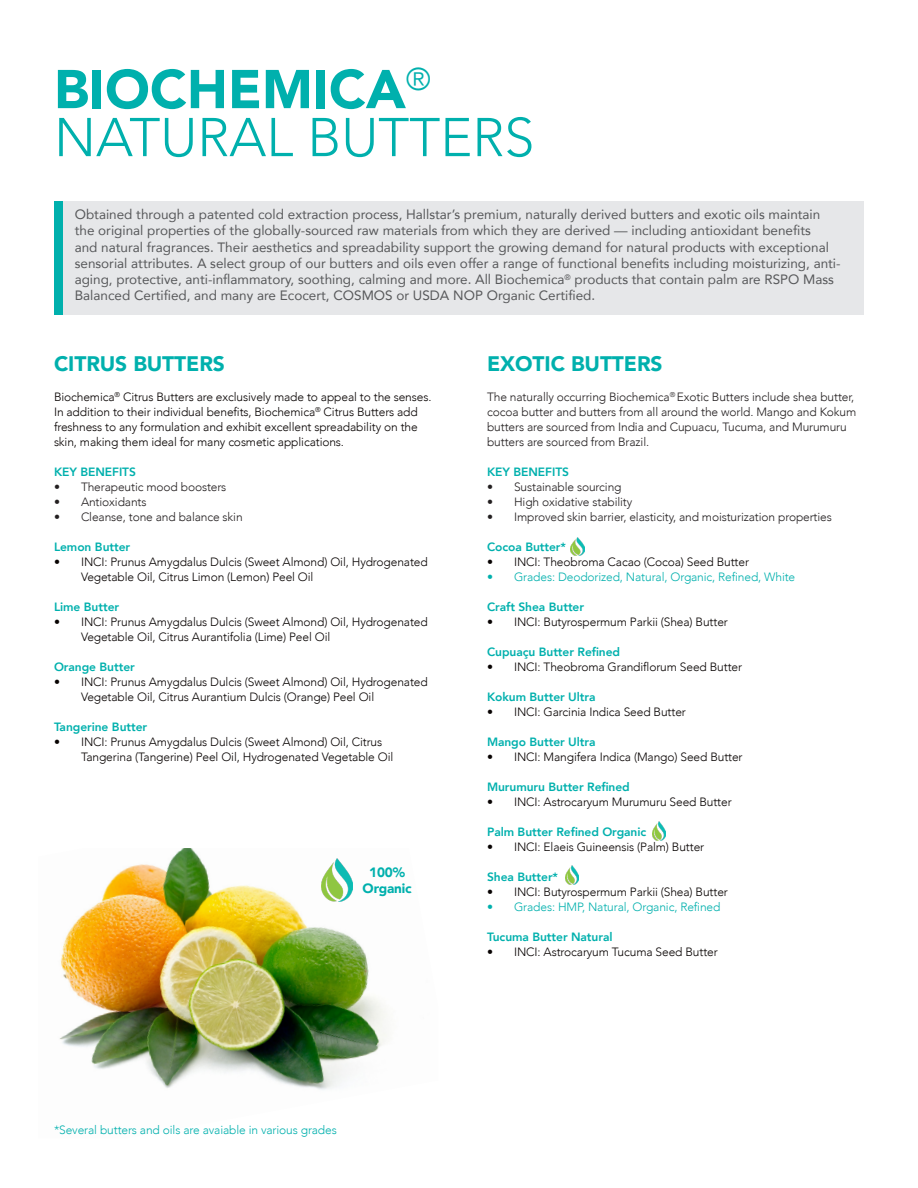
<style>
.page{position:relative;width:918px;height:1188px;background:#fff}
.page>*{position:absolute;margin:0;border:0;box-sizing:border-box;transform-origin:0 0}
.t1{font:300 54px/48px "Avenir";color:#00b0ad}
.NEW_body_copy{font:900 21px "Avenir";letter-spacing:-.005em;color:#00b0ad}
.t2{font:13.5px/16.2px "Avenir";color:#57585a}
.NEW_body_copy-2{font:900 13.5px "Avenir";letter-spacing:-.01em;color:#00b0ad}
.NEW_body_copy-3{font:300 12px/15px "Avenir";letter-spacing:-.01em;color:#080302}
.NEW_body_copy-4{font:300 12px/15px "Avenir";letter-spacing:-.01em;color:#231f20}
.NEW_body_copy-5{font:800 12px "Avenir";letter-spacing:-.005em;color:#00b0ad}
.NEW_body_copy-6{font:300 12px "Avenir";letter-spacing:-.01em;color:#00b0ad}
.s1{font-weight:900}
</style>
<div class="page">
<div style="left:61px;top:201px;width:803px;height:114px;background:#e6e7e9"></div>
<div style="left:54px;top:201px;width:9px;height:114px;background:#00b0ad"></div>
<img style="left:571px;top:537px;width:13px;height:19px">
<img style="left:565px;top:866px;width:13px;height:18px">
<img style="left:652px;top:822px;width:14px;height:18px">
<img style="left:59px;top:848px;width:328px;height:242px">
<img style="left:321px;top:859px;width:31px;height:43px">
<p class="t1" style="left:54px;top:66px;width:482px"><span class="s1">BIOCHEMICA</span><sup>®<br></sup>NATURAL BUTTERS</p>
<p class="t2" style="left:75px;top:206px;width:767px">Obtained through a patented cold extraction process, Hallstar’s premium, naturally derived butters and exotic oils maintain the original properties of the globally-sourced raw materials from which they are derived — including antioxidant benefits<br>and natural fragrances. Their aesthetics and spreadability support the growing demand for natural products with exceptional sensorial attributes. A select group of our butters and oils even offer a range of functional benefits including moisturizing, anti&shy;aging, protective, anti-inflammatory, soothing, calming and more. All Biochemica<sup>®</sup> products that contain palm are RSPO Mass Balanced Certified, and many are Ecocert, COSMOS or USDA NOP Organic Certified.</p>
<p class="NEW_body_copy" style="left:54px;top:346px;width:172px">CITRUS BUTTERS</p>
<p class="NEW_body_copy-3" style="left:54px;top:390px;width:379px">Biochemica<sup>®</sup> Citrus Butters are exclusively made to appeal to the senses.<br>In addition to their individual benefits, Biochemica<sup>®</sup> Citrus Butters add freshness to any formulation and exhibit excellent spreadability on the skin, making them ideal for many cosmetic applications.</p>
<p class="NEW_body_copy-5" style="left:54px;top:463px;width:83px">KEY BENEFITS</p>
<p class="NEW_body_copy-4" style="left:54px;top:480px;width:174px">• Therapeutic mood boosters</p>
<p class="NEW_body_copy-4" style="left:54px;top:495px;width:94px">• Antioxidants</p>
<p class="NEW_body_copy-4" style="left:54px;top:510px;width:190px">• Cleanse, tone and balance skin</p>
<p class="NEW_body_copy-5" style="left:54px;top:538px;width:78px">Lemon Butter</p>
<p class="NEW_body_copy-3" style="left:81px;top:555px;width:348px;text-indent:-27px">• INCI: Prunus Amygdalus Dulcis (Sweet Almond) Oil, Hydrogenated<br>Vegetable Oil, Citrus Limon (Lemon) Peel Oil</p>
<p class="NEW_body_copy-5" style="left:54px;top:598px;width:67px">Lime Butter</p>
<p class="NEW_body_copy-3" style="left:81px;top:615px;width:348px;text-indent:-27px">• INCI: Prunus Amygdalus Dulcis (Sweet Almond) Oil, Hydrogenated<br>Vegetable Oil, Citrus Aurantifolia (Lime) Peel Oil</p>
<p class="NEW_body_copy-5" style="left:54px;top:658px;width:82px">Orange Butter</p>
<p class="NEW_body_copy-3" style="left:81px;top:675px;width:348px;text-indent:-27px">• INCI: Prunus Amygdalus Dulcis (Sweet Almond) Oil, Hydrogenated<br>Vegetable Oil, Citrus Aurantium Dulcis (Orange) Peel Oil</p>
<p class="NEW_body_copy-5" style="left:54px;top:718px;width:95px">Tangerine Butter</p>
<p class="NEW_body_copy-3" style="left:81px;top:735px;width:314px;text-indent:-27px">• INCI: Prunus Amygdalus Dulcis (Sweet Almond) Oil, Citrus<br>Tangerina (Tangerine) Peel Oil, Hydrogenated Vegetable Oil</p>
<p class="NEW_body_copy-2" style="left:369px;top:860px;width:37px">100%</p>
<p class="NEW_body_copy-2" style="left:363px;top:877px;width:51px">Organic</p>
<p class="NEW_body_copy" style="left:487px;top:346px;width:177px">EXOTIC BUTTERS</p>
<p class="NEW_body_copy-4" style="left:487px;top:390px;width:371px">The naturally occurring Biochemica<sup>®</sup> Exotic Butters include shea butter, cocoa butter and butters from all around the world. Mango and Kokum butters are sourced from India and Cupuacu, Tucuma, and Murumuru butters are sourced from Brazil.</p>
<p class="NEW_body_copy-5" style="left:487px;top:463px;width:83px">KEY BENEFITS</p>
<p class="NEW_body_copy-4" style="left:487px;top:480px;width:136px">• Sustainable sourcing</p>
<p class="NEW_body_copy-4" style="left:487px;top:495px;width:147px">• High oxidative stability</p>
<p class="NEW_body_copy-4" style="left:487px;top:510px;width:346px">• Improved skin barrier, elasticity, and moisturization properties</p>
<p class="NEW_body_copy-5" style="left:487px;top:538px;width:81px">Cocoa Butter*</p>
<p class="NEW_body_copy-3" style="left:487px;top:555px;width:263px">• INCI: Theobroma Cacao (Cocoa) Seed Butter</p>
<p class="NEW_body_copy-6" style="left:487px;top:570px;width:310px">• Grades: Deodorized, Natural, Organic, Refined, White</p>
<p class="NEW_body_copy-5" style="left:487px;top:598px;width:99px">Craft Shea Butter</p>
<p class="NEW_body_copy-3" style="left:487px;top:615px;width:242px">• INCI: Butyrospermum Parkii (Shea) Butter</p>
<p class="NEW_body_copy-5" style="left:487px;top:643px;width:135px">Cupuaçu Butter Refined</p>
<p class="NEW_body_copy-3" style="left:487px;top:660px;width:257px">• INCI: Theobroma Grandiflorum Seed Butter</p>
<p class="NEW_body_copy-5" style="left:487px;top:688px;width:110px">Kokum Butter Ultra</p>
<p class="NEW_body_copy-3" style="left:487px;top:705px;width:200px">• INCI: Garcinia Indica Seed Butter</p>
<p class="NEW_body_copy-5" style="left:487px;top:733px;width:110px">Mango Butter Ultra</p>
<p class="NEW_body_copy-3" style="left:487px;top:750px;width:257px">• INCI: Mangifera Indica (Mango) Seed Butter</p>
<p class="NEW_body_copy-5" style="left:487px;top:778px;width:144px">Murumuru Butter Refined</p>
<p class="NEW_body_copy-3" style="left:487px;top:795px;width:246px">• INCI: Astrocaryum Murumuru Seed Butter</p>
<p class="NEW_body_copy-5" style="left:487px;top:823px;width:161px">Palm Butter Refined Organic</p>
<p class="NEW_body_copy-3" style="left:487px;top:840px;width:219px">• INCI: Elaeis Guineensis (Palm) Butter</p>
<p class="NEW_body_copy-5" style="left:487px;top:868px;width:73px">Shea Butter*</p>
<p class="NEW_body_copy-3" style="left:487px;top:885px;width:242px">• INCI: Butyrospermum Parkii (Shea) Butter</p>
<p class="NEW_body_copy-6" style="left:487px;top:900px;width:235px">• Grades: HMP, Natural, Organic, Refined</p>
<p class="NEW_body_copy-5" style="left:487px;top:928px;width:127px">Tucuma Butter Natural</p>
<p class="NEW_body_copy-3" style="left:487px;top:945px;width:232px">• INCI: Astrocaryum Tucuma Seed Butter</p>
<p class="NEW_body_copy-6" style="left:54px;top:1123px;width:284px">*Several butters and oils are avaiable in various grades</p>
</div>
